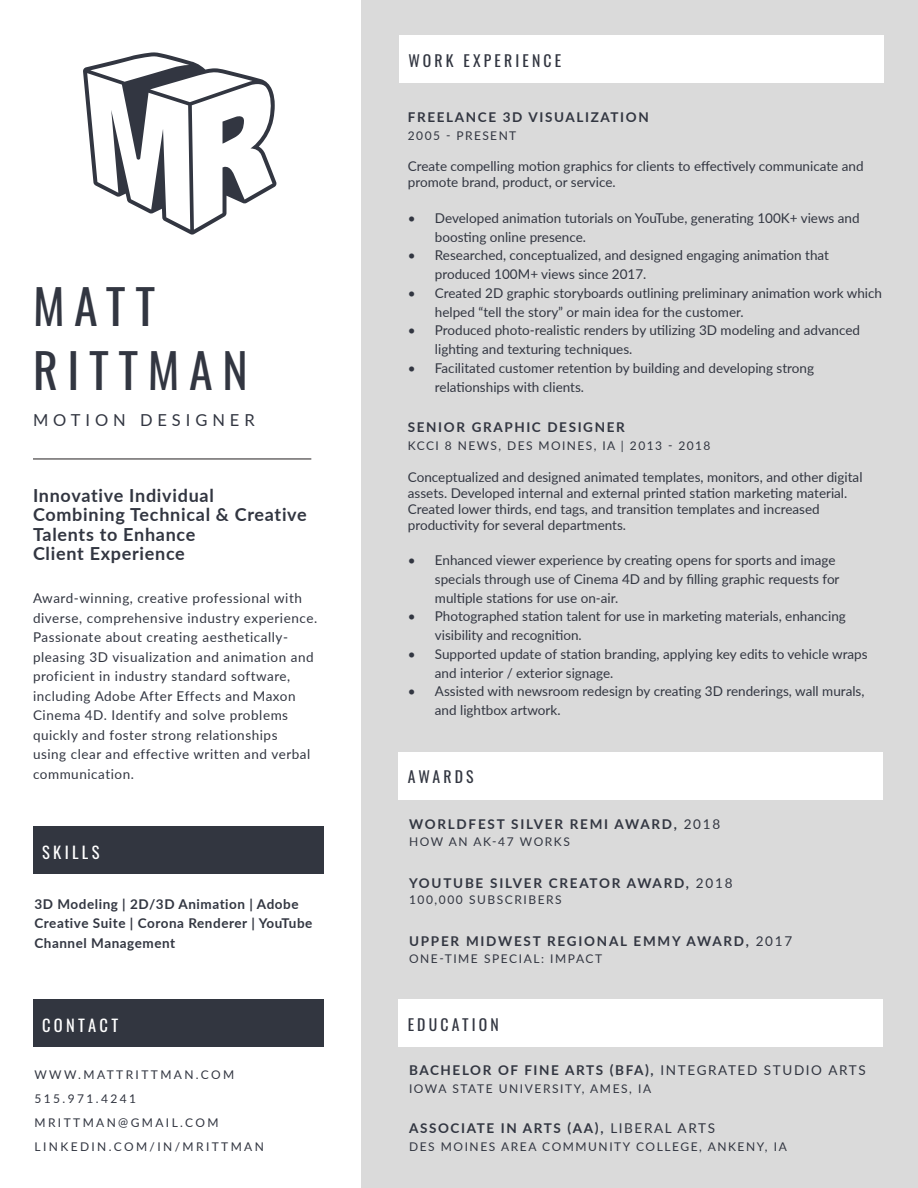
<style>
.page{position:relative;width:918px;height:1188px;background:#fff}
.page>*{position:absolute;margin:0;border:0;box-sizing:border-box;transform-origin:0 0}
.t1{font:48px "Oswald";letter-spacing:.2em;color:#323641}
.t2{font:700 18px/19.5px "Lato";letter-spacing:.04em;color:#323641}
.t3{font:16.5px "Lato";letter-spacing:.3em;color:#323641}
.t4{font:16.5px "Oswald";letter-spacing:.2em;color:#fff}
.t5{font:15.75px "Oswald";letter-spacing:.2em;color:#323641}
.t6{font:13.5px/18.8px "Lato";color:#323641}
.t7{font:13.5px/19.5px "Lato";letter-spacing:.04em;color:#323641}
.t8{font:700 13.5px "Lato";letter-spacing:.12em;color:#323641}
.t9{font:700 13.5px/19.5px "Lato";letter-spacing:.04em;color:#323641}
.t10{font:12px "Lato";letter-spacing:.13em;color:#323641}
.t11{font:12px "Lato";letter-spacing:.2em;color:#323641}
.s1{font-weight:400}
</style>
<div class="page">
<div style="left:361px;top:0;width:557px;height:1188px;background:#dadada"></div>
<div style="left:33px;top:1000px;width:291px;height:47px;background:#323640"></div>
<div style="left:33px;top:827px;width:291px;height:47px;background:#323640"></div>
<div style="left:399px;top:36px;width:485px;height:47px;background:#fff"></div>
<div style="left:399px;top:1000px;width:484px;height:47px;background:#fff"></div>
<div style="left:399px;top:752px;width:484px;height:47px;background:#fff"></div>
<svg style="left:83px;top:52px;width:194px;height:183px"></svg>
<hr style="left:33px;top:459px;width:278px;height:1px;background:#231f20">
<p class="t1" style="left:33px;top:264px;width:124px">MATT</p>
<p class="t1" style="left:33px;top:328px;width:216px">RITTMAN</p>
<p class="t3" style="left:33px;top:408px;width:223px">MOTION DESIGNER</p>
<p class="t2" style="left:33px;top:485px;width:182px">Innovative Individual</p>
<p class="t2" style="left:33px;top:504px;width:275px">Combining Technical &amp; Creative<br>Talents to Enhance</p>
<p class="t2" style="left:33px;top:543px;width:153px">Client Experience</p>
<p class="t7" style="left:33px;top:588px;width:286px">Award-winning, creative professional with diverse, comprehensive industry experience.<br>Passionate about creating aesthetically&shy;pleasing 3D visualization and animation and proficient in industry standard software, including Adobe After Effects and Maxon Cinema 4D. Identify and solve problems quickly and foster strong relationships<br>using clear and effective written and verbal communication.</p>
<p class="t4" style="left:42px;top:837px;width:59px">SKILLS</p>
<p class="t9" style="left:34px;top:894px;width:280px">3D Modeling | 2D/3D Animation | Adobe<br>Creative Suite | Corona Renderer | YouTube<br>Channel Management</p>
<p class="t4" style="left:42px;top:1010px;width:78px">CONTACT</p>
<p class="t11" style="left:34px;top:1067px;width:201px">WWW.MATTRITTMAN.COM</p>
<p class="t11" style="left:34px;top:1091px;width:103px">515.971.4241</p>
<p class="t11" style="left:34px;top:1115px;width:186px">MRITTMAN@GMAIL.COM</p>
<p class="t11" style="left:34px;top:1139px;width:231px">LINKEDIN.COM/IN/MRITTMAN</p>
<p class="t5" style="left:408px;top:47px;width:154px">WORK EXPERIENCE</p>
<p class="t8" style="left:408px;top:107px;width:242px">FREELANCE 3D VISUALIZATION</p>
<p class="t10" style="left:408px;top:127px;width:110px">2005 - PRESENT</p>
<p class="t6" style="left:408px;top:157px;width:457px;line-height:16.2px">Create compelling motion graphics for clients to effectively communicate and promote brand, product, or service.</p>
<p class="t6" style="left:435px;top:208px;width:426px;text-indent:-27px">• Developed animation tutorials on YouTube, generating 100K+ views and boosting online presence.</p>
<p class="t6" style="left:435px;top:245px;width:396px;text-indent:-27px">• Researched, conceptualized, and designed engaging animation that produced 100M+ views since 2017.</p>
<p class="t6" style="left:435px;top:283px;width:449px;text-indent:-27px">• Created 2D graphic storyboards outlining preliminary animation work which helped “tell the story” or main idea for the customer.</p>
<p class="t6" style="left:435px;top:320px;width:427px;text-indent:-27px">• Produced photo-realistic renders by utilizing 3D modeling and advanced lighting and texturing techniques.</p>
<p class="t6" style="left:435px;top:358px;width:381px;text-indent:-27px">• Facilitated customer retention by building and developing strong relationships with clients.</p>
<p class="t8" style="left:408px;top:417px;width:218px">SENIOR GRAPHIC DESIGNER</p>
<p class="t10" style="left:408px;top:437px;width:304px">KCCI 8 NEWS, DES MOINES, IA | 2013 - 2018</p>
<p class="t6" style="left:408px;top:468px;width:456px;line-height:16.2px">Conceptualized and designed animated templates, monitors, and other digital assets. Developed internal and external printed station marketing material.<br>Created lower thirds, end tags, and transition templates and increased productivity for several departments.</p>
<p class="t6" style="left:435px;top:550px;width:406px;text-indent:-27px">• Enhanced viewer experience by creating opens for sports and image specials through use of Cinema 4D and by filling graphic requests for multiple stations for use on-air.</p>
<p class="t6" style="left:435px;top:607px;width:412px;text-indent:-27px">• Photographed station talent for use in marketing materials, enhancing visibility and recognition.</p>
<p class="t6" style="left:435px;top:644px;width:434px;text-indent:-27px">• Supported update of station branding, applying key edits to vehicle wraps and interior / exterior signage.</p>
<p class="t6" style="left:435px;top:682px;width:431px;text-indent:-27px">• Assisted with newsroom redesign by creating 3D renderings, wall murals, and lightbox artwork.</p>
<p class="t5" style="left:408px;top:763px;width:67px">AWARDS</p>
<p class="t8" style="left:409px;top:814px;width:313px">WORLDFEST SILVER REMI AWARD, <span class="s1">2018</span></p>
<p class="t10" style="left:409px;top:833px;width:162px">HOW AN AK-47 WORKS</p>
<p class="t8" style="left:409px;top:873px;width:325px">YOUTUBE SILVER CREATOR AWARD, <span class="s1">2018</span></p>
<p class="t10" style="left:409px;top:891px;width:154px">100,000 SUBSCRIBERS</p>
<p class="t8" style="left:409px;top:931px;width:385px">UPPER MIDWEST REGIONAL EMMY AWARD, <span class="s1">2017</span></p>
<p class="t10" style="left:409px;top:950px;width:195px">ONE-TIME SPECIAL: IMPACT</p>
<p class="t5" style="left:408px;top:1011px;width:93px">EDUCATION</p>
<p class="t8" style="left:409px;top:1060px;width:458px">BACHELOR OF FINE ARTS (BFA), <span class="s1">INTEGRATED STUDIO ARTS</span></p>
<p class="t10" style="left:409px;top:1080px;width:244px">IOWA STATE UNIVERSITY, AMES, IA</p>
<p class="t8" style="left:409px;top:1119px;width:308px">ASSOCIATE IN ARTS (AA), <span class="s1">LIBERAL ARTS</span></p>
<p class="t10" style="left:409px;top:1139px;width:379px">DES MOINES AREA COMMUNITY COLLEGE, ANKENY, IA</p>
</div>
